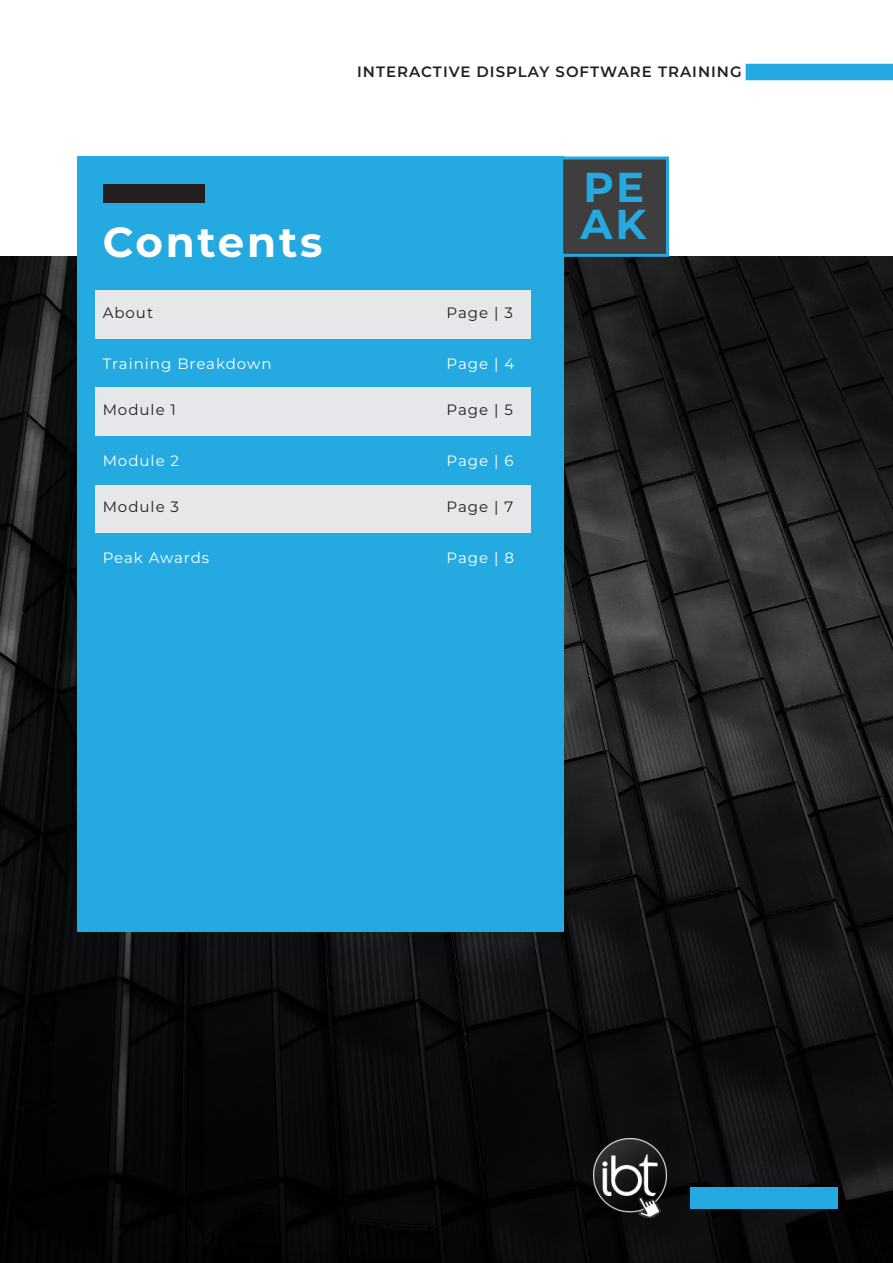
<style>
.page{position:relative;width:893px;height:1263px;background:#fff}
.page>*{position:absolute;margin:0;border:0;box-sizing:border-box;transform-origin:0 0}
.t1{font:700 42px "Montserrat";letter-spacing:.065em;color:#fff}
.t2{font:700 41.85px/36.3px "Montserrat";color:#24aae1}
.t3{font:15px "Montserrat";letter-spacing:.065em;color:#fff}
.t4{font:15px "Montserrat";letter-spacing:.065em;color:#231f20}
.t5{font:600 15px "Montserrat";letter-spacing:.065em;color:#231f20}
</style>
<div class="page">
<img style="left:0;top:257px;width:893px;height:1006px">
<div style="left:77px;top:157px;width:486px;height:775px;background:#24aae1"></div>
<div style="left:95px;top:291px;width:436px;height:48px;background:#e6e7e9"></div>
<div style="left:103px;top:184px;width:102px;height:19px;background:#231f20"></div>
<div style="left:95px;top:388px;width:436px;height:48px;background:#e6e7e9"></div>
<div style="left:95px;top:485px;width:436px;height:48px;background:#e6e7e9"></div>
<div style="left:690px;top:1187px;width:148px;height:21px;background:#24aae1"></div>
<svg style="left:563px;top:157px;width:106px;height:100px"></svg>
<img style="left:594px;top:1139px;width:73px;height:78px">
<div style="left:746px;top:64px;width:147px;height:16px;background:#24aae1"></div>
<p class="t5" style="left:357px;top:61px;width:386px">INTERACTIVE DISPLAY SOFTWARE TRAINING</p>
<h1 class="t1" style="left:103px;top:212px;width:221px">Contents</h1>
<h2 class="t2" style="left:581px;top:167px;width:67px">PE<br>AK</h2>
<p class="t4" style="left:103px;top:303px;width:52px">About</p>
<p class="t4" style="left:446px;top:303px;width:68px">Page | 3</p>
<p class="t3" style="left:103px;top:353px;width:170px">Training Breakdown</p>
<p class="t3" style="left:446px;top:353px;width:69px">Page | 4</p>
<p class="t4" style="left:103px;top:400px;width:75px">Module 1</p>
<p class="t4" style="left:446px;top:400px;width:68px">Page | 5</p>
<p class="t3" style="left:103px;top:450px;width:78px">Module 2</p>
<p class="t3" style="left:446px;top:450px;width:69px">Page | 6</p>
<p class="t4" style="left:103px;top:497px;width:78px">Module 3</p>
<p class="t4" style="left:446px;top:497px;width:68px">Page | 7</p>
<p class="t3" style="left:103px;top:547px;width:108px">Peak Awards</p>
<p class="t3" style="left:446px;top:547px;width:69px">Page | 8</p>
</div>
